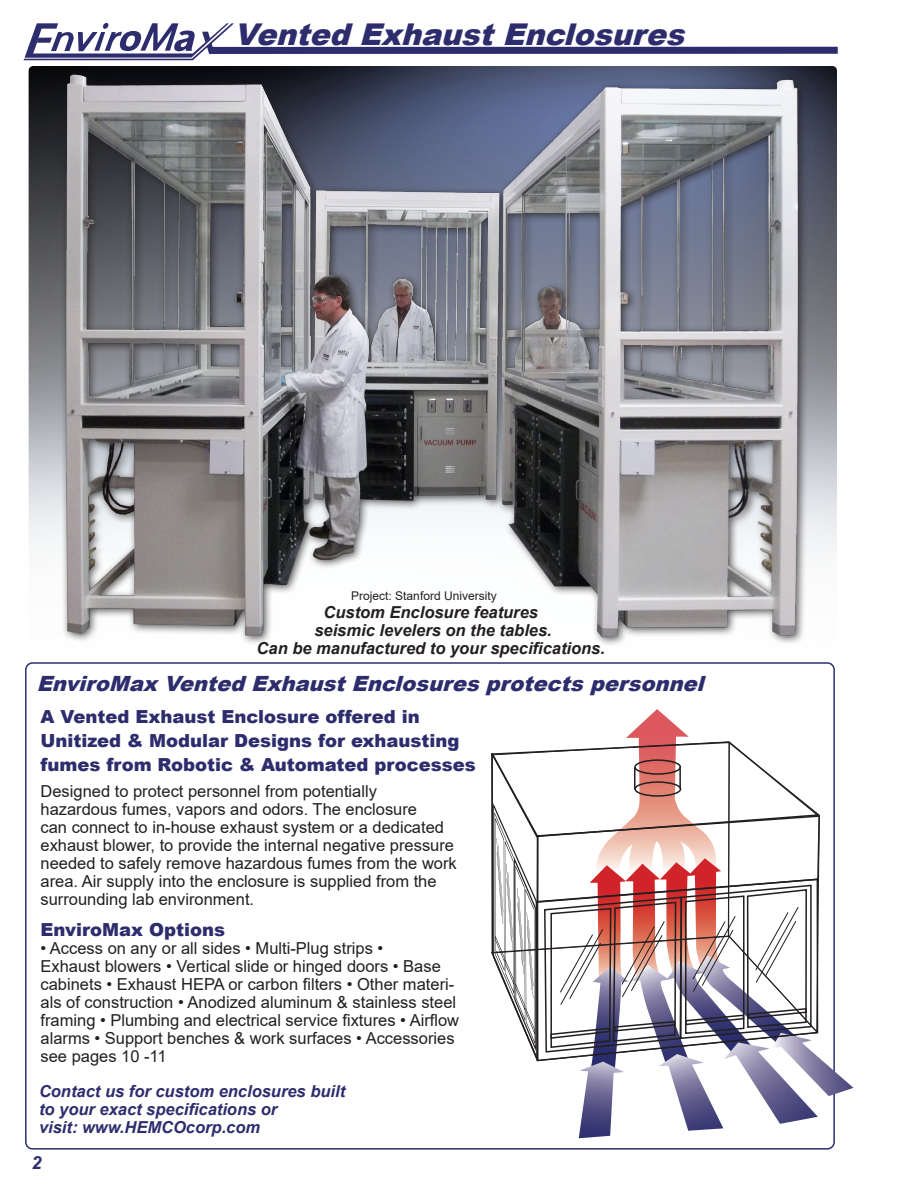
<style>
.page{position:relative;width:918px;height:1188px;background:#fff}
.page>*{position:absolute;margin:0;border:0;box-sizing:border-box;transform-origin:0 0}
.t1{font:italic 900 30px "Arial";color:#2d2d6e}
.t2{font:italic 900 21px "Arial";color:#2d2d6e}
.t3{font:900 18px/24px "Arial";color:#2d2d6e}
.t4{font:italic 700 18px "Arial";color:#2d2d6e}
.t5{font:16.5px/18px "Arial";color:#231f20}
.t6{font:italic 700 16.5px "Arial";color:#231f20}
.t7{font:italic 700 16.5px "Arial";color:#2d2d6e}
.t8{font:12px "Arial";color:#231f20}
</style>
<div class="page">
<img style="left:29px;top:66px;width:808px;height:486px">
<div style="left:209px;top:47px;width:629px;height:7px;background:#2d2d6e"></div>
<svg style="left:23px;top:23px;width:211px;height:37px"></svg>
<svg style="left:491px;top:709px;width:363px;height:429px"></svg>
<img style="left:54px;top:69px;width:755px;height:576px">
<p class="t1" style="left:234px;top:12px;width:463px">VentedExhaustEnclosures</p>
<p class="t8" style="left:351px;top:588px;width:147px">Project: Stanford University</p>
<p class="t6" style="left:324px;top:601px;width:216px">Custom Enclosure features</p>
<p class="t6" style="left:314px;top:619px;width:239px">seismic levelers on the tables.</p>
<p class="t6" style="left:257px;top:637px;width:350px">Can be manufactured to your specifications.</p>
<p class="t2" style="left:37px;top:669px;width:676px">EnviroMaxVentedExhaustEnclosuresprotectspersonnel</p>
<p class="t3" style="left:40px;top:704px;width:437px">A Vented Exhaust Enclosure offered in<br>Unitized &amp; Modular Designs for exhausting fumes from Robotic &amp; Automated processes</p>
<p class="t5" style="left:40px;top:782px;width:338px">Designed to protect personnel from potentially</p>
<p class="t5" style="left:40px;top:800px;width:378px">hazardous fumes, vapors and odors. The enclosure</p>
<p class="t5" style="left:40px;top:818px;width:418px">can connect to in-house exhaust system or a dedicated exhaust blower, to provide the internal negative pressure needed to safely remove hazardous fumes from the work area. Air supply into the enclosure is supplied from the</p>
<p class="t5" style="left:40px;top:890px;width:215px">surrounding lab environment.</p>
<p class="t3" style="left:40px;top:917px;width:186px">EnviroMax Options</p>
<p class="t5" style="left:40px;top:940px;width:344px">• Access on any or all sides • Multi-Plug strips •</p>
<p class="t5" style="left:40px;top:958px;width:420px">Exhaust blowers • Vertical slide or hinged doors • Base cabinets • Exhaust HEPA or carbon filters • Other materi&shy;als of construction • Anodized aluminum &amp; stainless steel framing • Plumbing and electrical service fixtures • Airflow alarms • Support benches &amp; work surfaces • Accessories see pages 10 -11</p>
<p class="t7" style="left:39px;top:1080px;width:308px">Contact us for custom enclosures built</p>
<p class="t7" style="left:39px;top:1098px;width:240px">to your exact specifications or</p>
<p class="t7" style="left:39px;top:1116px;width:223px">visit: www.HEMCOcorp.com</p>
<p class="t4" style="left:32px;top:1150px;width:12px">2</p>
</div>
